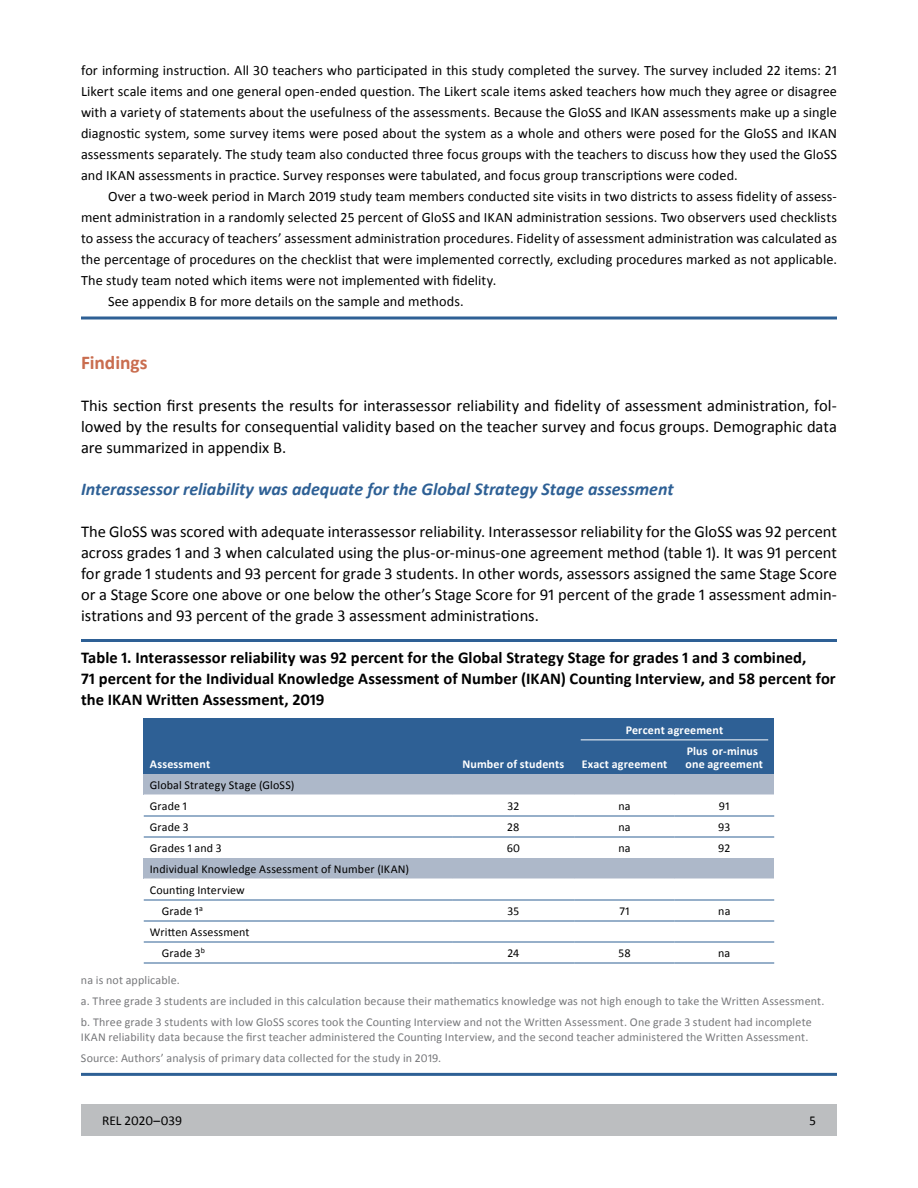
<style>
.page{position:relative;width:918px;height:1188px;background:#fff}
.page>*{position:absolute;margin:0;border:0;box-sizing:border-box;transform-origin:0 0}
.t1{font:700 19.5px "Calibri";letter-spacing:-.005em;color:#c96d4f}
.t2{font:italic 700 18px "Calibri";color:#2e6095}
.t3{font:16.5px/21px "Calibri";color:#000;text-align:justify}
.t4{font:700 16.5px/21px "Calibri";letter-spacing:.005em;color:#000}
.t5{font:14.25px/21px "Calibri";letter-spacing:.005em;color:#000;text-align:justify}
.t6{font:13.5px "Calibri";color:#000}
.t7{font:12px/21px "Calibri";letter-spacing:.01em;color:#77787b}
.t8{font:12px "Calibri";letter-spacing:.01em;color:#000}
.t9{font:700 12px/13.5px "Calibri";letter-spacing:.015em;color:#fff}
</style>
<div class="page">
<div style="left:81px;top:1104px;width:756px;height:32px;background:#bcbec0"></div>
<svg style="left:81px;top:316px;width:756px;height:4px"></svg>
<hr style="left:81px;top:639px;width:756px;height:3px;background:#2e6095">
<hr style="left:81px;top:1073px;width:756px;height:3px;background:#2e6095">
<div style="left:144px;top:718px;width:308px;height:56px;background:#2e6095"></div>
<div style="left:452px;top:718px;width:123px;height:56px;background:#2e6095"></div>
<div style="left:575px;top:718px;width:199px;height:22px;background:#2e6095"></div>
<div style="left:575px;top:740px;width:99px;height:34px;background:#2e6095"></div>
<div style="left:674px;top:740px;width:100px;height:34px;background:#2e6095"></div>
<div style="left:144px;top:774px;width:308px;height:21px;background:#adb8c9"></div>
<div style="left:452px;top:774px;width:123px;height:21px;background:#adb8c9"></div>
<div style="left:575px;top:774px;width:99px;height:21px;background:#adb8c9"></div>
<div style="left:674px;top:774px;width:100px;height:21px;background:#adb8c9"></div>
<hr style="left:581px;top:740px;width:187px;height:1px;background:#fff">
<div style="left:144px;top:858px;width:308px;height:21px;background:#adb8c9"></div>
<div style="left:452px;top:858px;width:123px;height:21px;background:#adb8c9"></div>
<div style="left:575px;top:858px;width:99px;height:21px;background:#adb8c9"></div>
<div style="left:674px;top:858px;width:100px;height:21px;background:#adb8c9"></div>
<hr style="left:144px;top:816px;width:308px;height:1px;background:#2e6095">
<hr style="left:452px;top:816px;width:123px;height:1px;background:#2e6095">
<hr style="left:575px;top:816px;width:99px;height:1px;background:#2e6095">
<hr style="left:674px;top:816px;width:100px;height:1px;background:#2e6095">
<hr style="left:144px;top:837px;width:308px;height:1px;background:#2e6095">
<hr style="left:452px;top:837px;width:123px;height:1px;background:#2e6095">
<hr style="left:575px;top:837px;width:99px;height:1px;background:#2e6095">
<hr style="left:674px;top:837px;width:100px;height:1px;background:#2e6095">
<hr style="left:144px;top:900px;width:308px;height:1px;background:#2e6095">
<hr style="left:452px;top:900px;width:123px;height:1px;background:#2e6095">
<hr style="left:575px;top:900px;width:99px;height:1px;background:#2e6095">
<hr style="left:674px;top:900px;width:100px;height:1px;background:#2e6095">
<hr style="left:144px;top:921px;width:308px;height:1px;background:#2e6095">
<hr style="left:452px;top:921px;width:123px;height:1px;background:#2e6095">
<hr style="left:575px;top:921px;width:99px;height:1px;background:#2e6095">
<hr style="left:674px;top:921px;width:100px;height:1px;background:#2e6095">
<hr style="left:144px;top:942px;width:308px;height:1px;background:#2e6095">
<hr style="left:452px;top:942px;width:123px;height:1px;background:#2e6095">
<hr style="left:575px;top:942px;width:99px;height:1px;background:#2e6095">
<hr style="left:674px;top:942px;width:100px;height:1px;background:#2e6095">
<hr style="left:144px;top:963px;width:308px;height:1px;background:#2e6095">
<hr style="left:452px;top:963px;width:123px;height:1px;background:#2e6095">
<hr style="left:575px;top:963px;width:99px;height:1px;background:#2e6095">
<hr style="left:674px;top:963px;width:100px;height:1px;background:#2e6095">
<p class="t5" style="left:81px;top:60px;width:758px">for informing instruction. All 30 teachers who participated in this study completed the survey. The survey included 22 items: 21<br>Likert scale items and one general open-ended question. The Likert scale items asked teachers how much they agree or disagree with a variety of statements about the usefulness of the assessments. Because the GloSS and IKAN assessments make up a single diagnostic system, some survey items were posed about the system as a whole and others were posed for the GloSS and IKAN assessments separately. The study team also conducted three focus groups with the teachers to discuss how they used the GloSS and IKAN assessments in practice. Survey responses were tabulated, and focus group transcriptions were coded.</p>
<p class="t5" style="left:81px;top:186px;width:758px;text-indent:27px">Over a two-week period in March 2019 study team members conducted site visits in two districts to assess fidelity of assess&shy;ment administration in a randomly selected 25 percent of GloSS and IKAN administration sessions. Two observers used checklists to assess the accuracy of teachers’ assessment administration procedures. Fidelity of assessment administration was calculated as the percentage of procedures on the checklist that were implemented correctly, excluding procedures marked as not applicable.<br>The study team noted which items were not implemented with fidelity.</p>
<p class="t5" style="left:108px;top:291px;width:357px">See appendix B for more details on the sample and methods.</p>
<h2 class="t1" style="left:81px;top:350px;width:68px">Findings</h2>
<p class="t3" style="left:81px;top:395px;width:757px">This section first presents the results for interassessor reliability and fidelity of assessment administration, fol&shy;lowed by the results for consequential validity based on the teacher survey and focus groups. Demographic data are summarized in appendix B.</p>
<h3 class="t2" style="left:81px;top:478px;width:594px">Interassessor reliability was adequate for the Global Strategy Stage assessment</h3>
<p class="t3" style="left:81px;top:521px;width:758px">The GloSS was scored with adequate interassessor reliability. Interassessor reliability for the GloSS was 92 percent across grades 1 and 3 when calculated using the plus-or-minus-one agreement method (table 1). It was 91 percent for grade 1 students and 93 percent for grade 3 students. In other words, assessors assigned the same Stage Score or a Stage Score one above or one below the other’s Stage Score for 91 percent of the grade 1 assessment admin&shy;istrations and 93 percent of the grade 3 assessment administrations.</p>
<p class="t4" style="left:81px;top:647px;width:756px">Table 1. Interassessor reliability was 92 percent for the Global Strategy Stage for grades 1 and 3 combined,<br>71 percent for the Individual Knowledge Assessment of Number (IKAN) Counting Interview, and 58 percent for the IKAN Written Assessment, 2019</p>
<p class="t9" style="left:150px;top:757px;width:62px">Assessment</p>
<p class="t9" style="left:462px;top:757px;width:104px">Number of students</p>
<p class="t9" style="left:626px;top:723px;width:99px">Percent agreement</p>
<p class="t9" style="left:582px;top:757px;width:87px">Exact agreement</p>
<p class="t9" style="left:686px;top:744px;width:79px">Plus or-minus one agreement</p>
<p class="t8" style="left:150px;top:777px;width:146px">Global Strategy Stage (GloSS)</p>
<p class="t8" style="left:150px;top:798px;width:39px">Grade 1</p>
<p class="t8" style="left:508px;top:798px;width:13px">32</p>
<p class="t8" style="left:619px;top:798px;width:14px">na</p>
<p class="t8" style="left:719px;top:798px;width:12px">91</p>
<p class="t8" style="left:150px;top:819px;width:41px">Grade 3</p>
<p class="t8" style="left:507px;top:819px;width:14px">28</p>
<p class="t8" style="left:619px;top:819px;width:14px">na</p>
<p class="t8" style="left:718px;top:819px;width:14px">93</p>
<p class="t8" style="left:150px;top:840px;width:74px">Grades 1 and 3</p>
<p class="t8" style="left:507px;top:840px;width:15px">60</p>
<p class="t8" style="left:619px;top:840px;width:14px">na</p>
<p class="t8" style="left:718px;top:840px;width:14px">92</p>
<p class="t8" style="left:150px;top:861px;width:261px">Individual Knowledge Assessment of Number (IKAN)</p>
<p class="t8" style="left:150px;top:882px;width:97px">Counting Interview</p>
<p class="t8" style="left:162px;top:903px;width:43px">Grade 1<sup>a</sup></p>
<p class="t8" style="left:508px;top:903px;width:13px">35</p>
<p class="t8" style="left:620px;top:903px;width:12px">71</p>
<p class="t8" style="left:718px;top:903px;width:14px">na</p>
<p class="t8" style="left:150px;top:924px;width:101px">Written Assessment</p>
<p class="t8" style="left:162px;top:945px;width:45px">Grade 3<sup>b</sup></p>
<p class="t8" style="left:507px;top:945px;width:14px">24</p>
<p class="t8" style="left:618px;top:945px;width:14px">58</p>
<p class="t8" style="left:718px;top:945px;width:14px">na</p>
<p class="t7" style="left:81px;top:970px;width:100px">na is not applicable.</p>
<p class="t7" style="left:81px;top:991px;width:745px">a. Three grade 3 students are included in this calculation because their mathematics knowledge was not high enough to take the Written Assessment. b. Three grade 3 students with low GloSS scores took the Counting Interview and not the Written Assessment. One grade 3 student had incomplete</p>
<p class="t7" style="left:81px;top:1027px;width:729px">IKAN reliability data because the first teacher administered the Counting Interview, and the second teacher administered the Written Assessment.</p>
<p class="t7" style="left:81px;top:1048px;width:362px">Source: Authors’ analysis of primary data collected for the study in 2019.</p>
<p class="t6" style="left:102px;top:1112px;width:82px">REL 2020–039</p>
<p class="t6" style="left:810px;top:1112px;width:8px">5</p>
</div>
